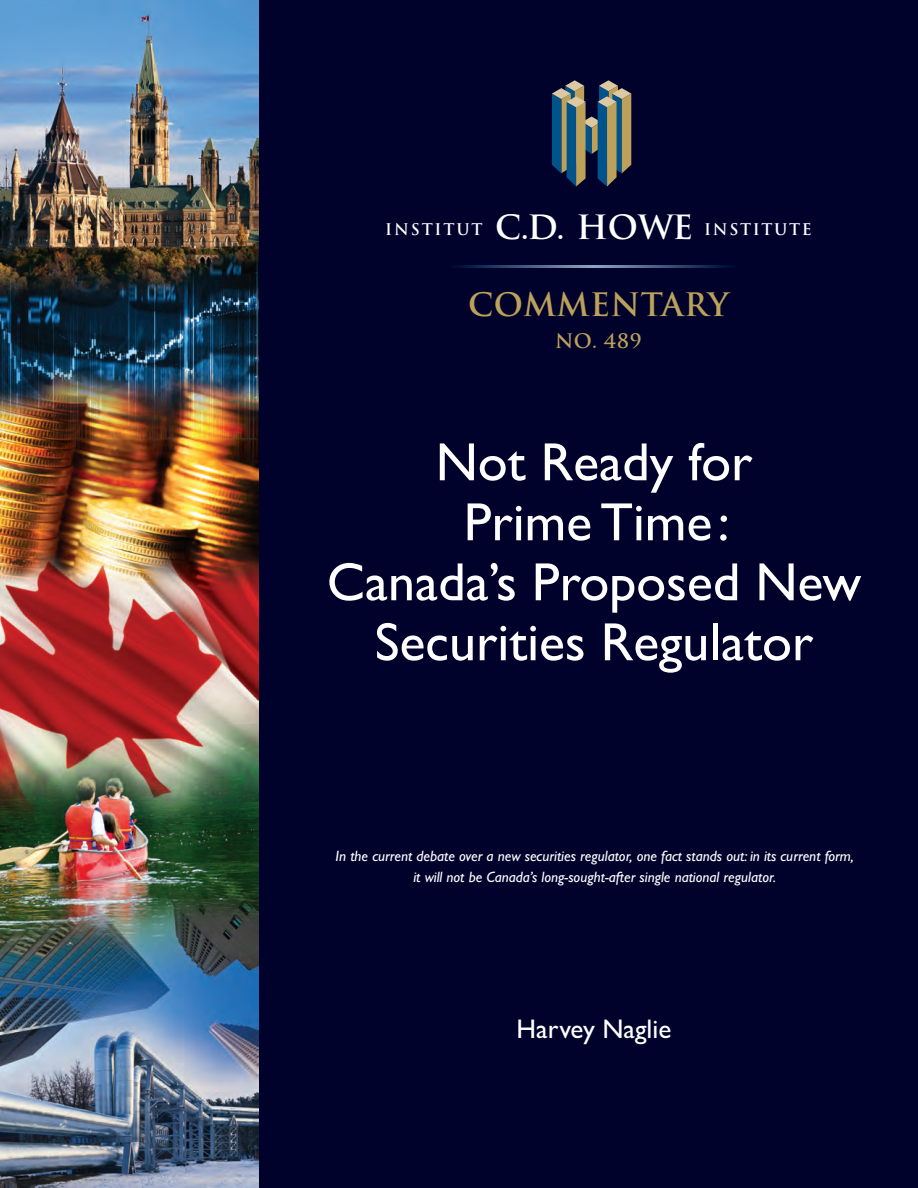
<style>
.page{position:relative;width:918px;height:1188px;background:#fff}
.page>*{position:absolute;margin:0;border:0;box-sizing:border-box;transform-origin:0 0}
.t1{font:54px/60px "Gill Sans";color:#fff;text-align:center}
.t2{font:700 31.5px "Trajan";letter-spacing:.015em;color:#bda15a}
.t3{font:27px "Gill Sans";color:#fff}
.t4{font:700 19.5px "Trajan";color:#bda15a}
.t5{font:700 15.75px "Trajan";letter-spacing:.11em;color:#fff}
.t6{font:italic 15px/21px "Gill Sans";color:#fff;text-align:center}
.s1{font-size:32.55px}
</style>
<div class="page">
<div style="left:1px;top:0;width:917px;height:1188px;background:#00022c"></div>
<svg style="left:552px;top:80px;width:79px;height:107px"></svg>
<svg style="left:455px;top:266px;width:276px;height:1px"></svg>
<img style="left:0;top:0;width:258px;height:1188px">
<p class="t5" style="left:385px;top:219px;width:428px">INSTITUT <span class="s1">C.D. HOWE</span> INSTITUTE</p>
<p class="t2" style="left:468px;top:285px;width:262px">COMMENTARY</p>
<p class="t4" style="left:555px;top:328px;width:88px">NO. 489</p>
<p class="t1" style="left:327px;top:433px;width:536px">Not Ready for<br>Prime Time:<br>Canada’s Proposed New<br>Securities Regulator</p>
<p class="t6" style="left:336px;top:846px;width:520px">In the current debate over a new securities regulator, one fact stands out: in its current form, it will not be Canada’s long-sought-after single national regulator.</p>
<p class="t3" style="left:517px;top:1013px;width:156px">Harvey Naglie</p>
</div>
